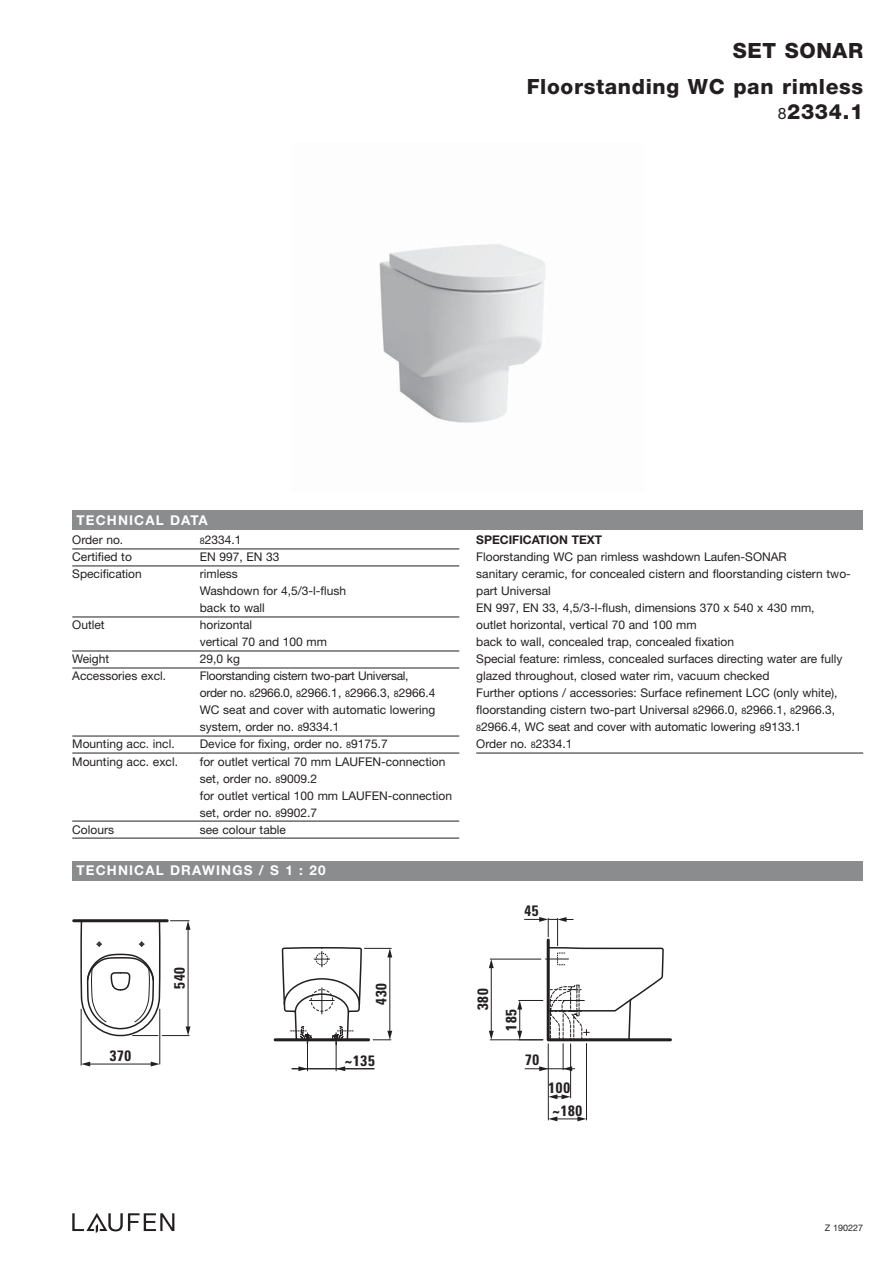
<style>
.page{position:relative;width:893px;height:1263px;background:#fff}
.page>*{position:absolute;margin:0;border:0;box-sizing:border-box;transform-origin:0 0}
.t1{font:800 21px/25.5px "Helvetica Neue";letter-spacing:.03em;color:#231f20;text-align:right}
.t2{font:700 condensed 15px "Univers";letter-spacing:.05em;color:#231f20}
.t3{font:700 13.5px "Helvetica Neue";letter-spacing:.085em;color:#fff}
.t4{font:12px/17px "Helvetica Neue";color:#231f20}
.t5{font:700 12px "Helvetica Neue";color:#231f20}
.t6{font:9px "Helvetica Neue";color:#231f20}
.s1{font-weight:400;font-size:15.75px}
.s2{font-size:9px}
</style>
<div class="page">
<img style="left:379px;top:244px;width:166px;height:179px">
<hr style="left:74px;top:919px;width:93px;height:3px;background:#231f20">
<svg style="left:80px;top:919px;width:110px;height:118px"></svg>
<hr style="left:188px;top:929px;width:1px;height:98px;background:#231f20">
<hr style="left:160px;top:1009px;width:1px;height:55px;background:#231f20">
<hr style="left:81px;top:1009px;width:1px;height:56px;background:#231f20">
<svg style="left:151px;top:1061px;width:9px;height:5px"></svg>
<svg style="left:81px;top:1061px;width:9px;height:5px"></svg>
<hr style="left:90px;top:1064px;width:61px;height:1px;background:#231f20">
<hr style="left:275px;top:1038px;width:94px;height:3px;background:#231f20">
<hr style="left:548px;top:1044px;width:1px;height:76px;background:#231f20">
<hr style="left:570px;top:1044px;width:1px;height:54px;background:#231f20">
<svg style="left:548px;top:1094px;width:23px;height:5px"></svg>
<hr style="left:490px;top:1039px;width:53px;height:1px;background:#231f20">
<hr style="left:490px;top:959px;width:51px;height:1px;background:#231f20">
<svg style="left:489px;top:1031px;width:5px;height:9px"></svg>
<svg style="left:489px;top:959px;width:5px;height:9px"></svg>
<hr style="left:491px;top:967px;width:1px;height:64px;background:#231f20">
<hr style="left:586px;top:1043px;width:1px;height:77px;background:#231f20">
<svg style="left:548px;top:1116px;width:38px;height:5px"></svg>
<svg style="left:517px;top:917px;width:155px;height:154px"></svg>
<svg style="left:281px;top:947px;width:111px;height:124px"></svg>
<svg style="left:72px;top:1213px;width:102px;height:20px"></svg>
<hr style="left:72px;top:549px;width:387px;height:1px;background:#231f20">
<hr style="left:72px;top:566px;width:387px;height:1px;background:#231f20">
<hr style="left:72px;top:617px;width:387px;height:1px;background:#231f20">
<hr style="left:72px;top:651px;width:387px;height:1px;background:#231f20">
<hr style="left:72px;top:668px;width:387px;height:1px;background:#231f20">
<hr style="left:72px;top:736px;width:387px;height:1px;background:#231f20">
<hr style="left:72px;top:753px;width:387px;height:1px;background:#231f20">
<hr style="left:72px;top:821px;width:387px;height:1px;background:#231f20">
<hr style="left:72px;top:838px;width:387px;height:1px;background:#231f20">
<hr style="left:476px;top:753px;width:387px;height:1px;background:#231f20">
<div style="left:72px;top:861px;width:791px;height:19px;background:#8a8c8e"></div>
<div style="left:72px;top:510px;width:791px;height:19px;background:#8a8c8e"></div>
<h1 class="t1" style="left:733px;top:39px;width:132px">SET SONAR</h1>
<h1 class="t1" style="left:527px;top:75px;width:338px">Floorstanding WC pan rimless<br><span class="s1">8</span>2334.1</h1>
<p class="t3" style="left:77px;top:515px;width:133px">TECHNICAL DATA</p>
<p class="t4" style="left:72px;top:533px;width:53px">Order no.</p>
<p class="t4" style="left:200px;top:533px;width:43px"><span class="s2">8</span>2334.1</p>
<p class="t4" style="left:72px;top:550px;width:61px">Certified to</p>
<p class="t4" style="left:200px;top:550px;width:81px">EN 997, EN 33</p>
<p class="t4" style="left:72px;top:567px;width:71px">Specification</p>
<p class="t4" style="left:200px;top:567px;width:148px">rimless<br>Washdown for 4,5/3-l-flush back to wall</p>
<p class="t4" style="left:72px;top:618px;width:34px">Outlet</p>
<p class="t4" style="left:200px;top:618px;width:129px">horizontal<br>vertical 70 and 100 mm</p>
<p class="t4" style="left:72px;top:652px;width:38px">Weight</p>
<p class="t4" style="left:200px;top:652px;width:42px">29,0 kg</p>
<p class="t4" style="left:72px;top:669px;width:95px">Accessories excl.</p>
<p class="t4" style="left:200px;top:669px;width:237px">Floorstanding cistern two-part Universal, order no. <span class="s2">8</span>2966.0, <span class="s2">8</span>2966.1, <span class="s2">8</span>2966.3, <span class="s2">8</span>2966.4<br>WC seat and cover with automatic lowering system, order no. <span class="s2">8</span>9334.1</p>
<p class="t4" style="left:72px;top:737px;width:104px">Mounting acc. incl.</p>
<p class="t4" style="left:200px;top:737px;width:190px">Device for fixing, order no. <span class="s2">8</span>9175.7</p>
<p class="t4" style="left:72px;top:754px;width:107px">Mounting acc. excl.</p>
<p class="t4" style="left:200px;top:754px;width:254px">for outlet vertical 70 mm LAUFEN-connection set, order no. <span class="s2">8</span>9009.2<br>for outlet vertical 100 mm LAUFEN-connection set, order no. <span class="s2">8</span>9902.7</p>
<p class="t4" style="left:72px;top:822px;width:43px">Colours</p>
<p class="t4" style="left:200px;top:822px;width:88px">see colour table</p>
<p class="t3" style="left:77px;top:866px;width:250px">TECHNICAL DRAWINGS / S 1 : 20</p>
<p class="t2" style="left:110px;top:1050px;width:23px">370</p>
<p class="t2" style="left:174px;top:989px;width:23px;rotate:-90deg">540</p>
<p class="t2" style="left:376px;top:1005px;width:23px;rotate:-90deg">430</p>
<p class="t2" style="left:345px;top:1055px;width:31px">~135</p>
<p class="t5" style="left:476px;top:536px;width:127px">SPECIFICATION TEXT</p>
<p class="t4" style="left:476px;top:550px;width:376px">Floorstanding WC pan rimless washdown Laufen-SONAR<br>sanitary ceramic, for concealed cistern and floorstanding cistern two&shy;part Universal<br>EN 997, EN 33, 4,5/3-l-flush, dimensions 370 x 540 x 430 mm,<br>outlet horizontal, vertical 70 and 100 mm<br>back to wall, concealed trap, concealed fixation<br>Special feature: rimless, concealed surfaces directing water are fully glazed throughout, closed water rim, vacuum checked<br>Further options / accessories: Surface refinement LCC (only white), floorstanding cistern two-part Universal <span class="s2">8</span>2966.0, <span class="s2">8</span>2966.1, <span class="s2">8</span>2966.3, <span class="s2">8</span>2966.4, WC seat and cover with automatic lowering <span class="s2">8</span>9133.1<br>Order no. <span class="s2">8</span>2334.1</p>
<p class="t2" style="left:524px;top:905px;width:16px">45</p>
<p class="t2" style="left:477px;top:1010px;width:23px;rotate:-90deg">380</p>
<p class="t2" style="left:506px;top:1031px;width:23px;rotate:-90deg">185</p>
<p class="t2" style="left:525px;top:1054px;width:16px">70</p>
<p class="t2" style="left:548px;top:1082px;width:23px">100</p>
<p class="t2" style="left:553px;top:1105px;width:31px">~180</p>
<p class="t6" style="left:825px;top:1224px;width:40px">Z 190227</p>
</div>
